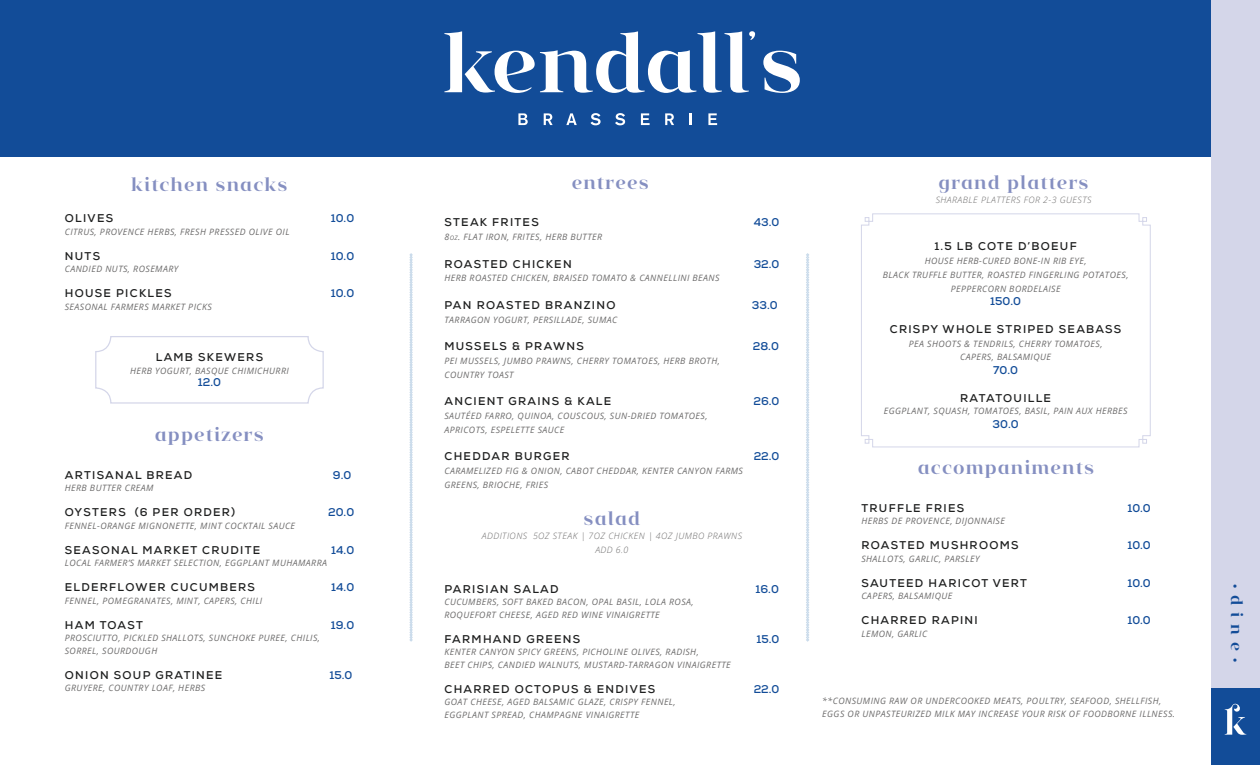
<style>
.page{position:relative;width:1260px;height:765px;background:#fff}
.page>*{position:absolute;margin:0;border:0;box-sizing:border-box;transform-origin:0 0}
.t1{font:17.5px "Vendura Semi Bold Demo";letter-spacing:.06em;color:#858fc1}
.t2{font:15px "Vendura Semi Bold Demo";color:#124c98}
.t3{font:700 11.25px "Nexa";letter-spacing:.115em;color:#1e1f1f}
.t4{font:700 11.25px "Nexa";color:#124c98}
.t5{font:italic 8.75px/13.8px "Open Sans";letter-spacing:.05em;color:#6b6a6a}
.s1{font-size:6.12px}
.s2{font-style:inherit}
.s3{font-family:"Myriad Pro"}
</style>
<div class="page">
<div style="left:0;top:0;width:1260px;height:156px;background:#124c98"></div>
<div style="left:95px;top:336px;width:229px;height:68px;border:1px solid #d4d6e9;border-radius:15px"></div>
<svg style="left:763px;top:51px;width:37px;height:42px"></svg>
<svg style="left:444px;top:31px;width:311px;height:62px"></svg>
<svg style="left:518px;top:113px;width:10px;height:12px"></svg>
<svg style="left:544px;top:113px;width:9px;height:12px"></svg>
<svg style="left:566px;top:113px;width:11px;height:12px"></svg>
<svg style="left:591px;top:113px;width:10px;height:12px"></svg>
<svg style="left:615px;top:113px;width:10px;height:12px"></svg>
<svg style="left:641px;top:113px;width:9px;height:12px"></svg>
<svg style="left:665px;top:113px;width:9px;height:12px"></svg>
<svg style="left:690px;top:113px;width:2px;height:12px"></svg>
<svg style="left:708px;top:113px;width:9px;height:12px"></svg>
<div style="left:1212px;top:0;width:48px;height:765px;background:#d4d6e9"></div>
<div style="left:1212px;top:689px;width:48px;height:76px;background:#124c98"></div>
<svg style="left:1225px;top:704px;width:21px;height:31px"></svg>
<svg style="left:410px;top:253px;width:3px;height:388px"></svg>
<svg style="left:861px;top:213px;width:290px;height:235px"></svg>
<svg style="left:806px;top:253px;width:3px;height:388px"></svg>
<p class="t1" style="left:131px;top:177px;width:158px">kitchen snacks</p>
<p class="t3" style="left:65px;top:211px;width:50px">OLIVES</p>
<p class="t4" style="left:331px;top:211px;width:25px">10.0</p>
<p class="t5" style="left:65px;top:225px;width:226px">CITRUS, PROVENCE HERBS, FRESH PRESSED OLIVE OIL</p>
<p class="t3" style="left:65px;top:249px;width:37px">NUTS</p>
<p class="t4" style="left:331px;top:249px;width:25px">10.0</p>
<p class="t5" style="left:65px;top:262px;width:115px">CANDIED NUTS, ROSEMARY</p>
<p class="t3" style="left:65px;top:286px;width:108px">HOUSE PICKLES</p>
<p class="t4" style="left:331px;top:286px;width:25px">10.0</p>
<p class="t5" style="left:65px;top:300px;width:149px">SEASONAL FARMERS MARKET PICKS</p>
<p class="t3" style="left:156px;top:350px;width:109px">LAMB SKEWERS</p>
<p class="t5" style="left:130px;top:364px;width:160px">HERB YOGURT, BASQUE CHIMICHURRI</p>
<p class="t4" style="left:198px;top:375px;width:25px">12.0</p>
<p class="t1" style="left:155px;top:427px;width:111px">appetizers</p>
<p class="t3" style="left:65px;top:467px;width:129px">ARTISANAL BREAD</p>
<p class="t4" style="left:333px;top:467px;width:20px">9.0</p>
<p class="t5" style="left:65px;top:481px;width:90px">HERB BUTTER CREAM</p>
<p class="t3" style="left:65px;top:505px;width:172px">OYSTERS (6 PER ORDER)</p>
<p class="t4" style="left:328px;top:505px;width:28px">20.0</p>
<p class="t5" style="left:65px;top:518px;width:232px">FENNEL-ORANGE MIGNONETTE, MINT COCKTAIL SAUCE</p>
<p class="t3" style="left:65px;top:542px;width:197px">SEASONAL MARKET CRUDITE</p>
<p class="t4" style="left:331px;top:542px;width:24px">14.0</p>
<p class="t5" style="left:65px;top:556px;width:264px">LOCAL FARMER’S MARKET SELECTION, EGGPLANT MUHAMARRA</p>
<p class="t3" style="left:65px;top:580px;width:192px">ELDERFLOWER CUCUMBERS</p>
<p class="t4" style="left:331px;top:580px;width:24px">14.0</p>
<p class="t5" style="left:65px;top:593px;width:199px">FENNEL, POMEGRANATES, MINT, CAPERS, CHILI</p>
<p class="t3" style="left:65px;top:617px;width:80px">HAM TOAST</p>
<p class="t4" style="left:331px;top:617px;width:25px">19.0</p>
<p class="t5" style="left:65px;top:631px;width:257px;line-height:12.5px">PROSCIUTTO, PICKLED SHALLOTS, SUNCHOKE PUREE, CHILIS,<br>SORREL, SOURDOUGH</p>
<p class="t3" style="left:65px;top:667px;width:159px">ONION SOUP GRATINEE</p>
<p class="t4" style="left:330px;top:667px;width:24px">15.0</p>
<p class="t5" style="left:65px;top:681px;width:142px">GRUYERE, COUNTRY LOAF, HERBS</p>
<p class="t1" style="left:572px;top:175px;width:79px">entrees</p>
<p class="t3" style="left:445px;top:215px;width:96px">STEAK FRITES</p>
<p class="t4" style="left:754px;top:215px;width:27px">43.0</p>
<p class="t5" style="left:444px;top:230px;width:159px">8<span class="s1">oz</span><span class="s2">.</span> FLAT IRON, FRITES, HERB BUTTER</p>
<p class="t3" style="left:445px;top:256px;width:129px">ROASTED CHICKEN</p>
<p class="t4" style="left:754px;top:256px;width:27px">32.0</p>
<p class="t5" style="left:444px;top:271px;width:277px">HERB ROASTED CHICKEN, BRAISED TOMATO &amp; CANNELLINI BEANS</p>
<p class="t3" style="left:445px;top:298px;width:172px">PAN ROASTED BRANZINO</p>
<p class="t4" style="left:752px;top:298px;width:27px">33.0</p>
<p class="t5" style="left:444px;top:312px;width:174px">TARRAGON YOGURT, PERSILLADE, SUMAC</p>
<p class="t3" style="left:445px;top:339px;width:141px">MUSSELS &amp; PRAWNS</p>
<p class="t4" style="left:753px;top:339px;width:28px">28.0</p>
<p class="t5" style="left:444px;top:354px;width:277px">PEI MUSSELS, JUMBO PRAWNS, CHERRY TOMATOES, HERB BROTH,<br>COUNTRY TOAST</p>
<p class="t3" style="left:445px;top:394px;width:168px">ANCIENT GRAINS &amp; KALE</p>
<p class="t4" style="left:753px;top:394px;width:27px">26.0</p>
<p class="t5" style="left:444px;top:409px;width:265px">SAUTÉED FARRO, QUINOA, COUSCOUS, SUN-DRIED TOMATOES,<br>APRICOTS, ESPELETTE SAUCE</p>
<p class="t3" style="left:445px;top:449px;width:127px">CHEDDAR BURGER</p>
<p class="t4" style="left:754px;top:449px;width:27px">22.0</p>
<p class="t5" style="left:444px;top:464px;width:300px">CARAMELIZED FIG &amp; ONION, CABOT CHEDDAR, KENTER CANYON FARMS<br>GREENS, BRIOCHE, FRIES</p>
<p class="t1" style="left:584px;top:511px;width:58px">salad</p>
<p class="t5" style="left:482px;top:529px;width:262px;text-align:center">ADDITIONS 5OZ STEAK | 7OZ CHICKEN | 4OZ JUMBO PRAWNS<br>ADD 6.0</p>
<p class="t3" style="left:445px;top:581px;width:116px">PARISIAN SALAD</p>
<p class="t4" style="left:756px;top:581px;width:25px">16.0</p>
<p class="t5" style="left:444px;top:595px;width:251px;line-height:12.5px">CUCUMBERS, SOFT BAKED BACON, OPAL BASIL, LOLA ROSA,<br>ROQUEFORT CHEESE, AGED RED WINE VINAIGRETTE</p>
<p class="t3" style="left:445px;top:631px;width:137px">FARMHAND GREENS</p>
<p class="t4" style="left:757px;top:631px;width:24px">15.0</p>
<p class="t5" style="left:444px;top:645px;width:288px;line-height:12.5px">KENTER CANYON SPICY GREENS, PICHOLINE OLIVES, RADISH,<br>BEET CHIPS, CANDIED WALNUTS, MUSTARD-TARRAGON VINAIGRETTE</p>
<p class="t3" style="left:445px;top:681px;width:212px">CHARRED OCTOPUS &amp; ENDIVES</p>
<p class="t4" style="left:754px;top:681px;width:27px">22.0</p>
<p class="t5" style="left:444px;top:695px;width:233px;line-height:12.5px">GOAT CHEESE, AGED BALSAMIC GLAZE, CRISPY FENNEL,<br>EGGPLANT SPREAD, CHAMPAGNE VINAIGRETTE</p>
<p class="t1" style="left:938px;top:175px;width:152px">grand platters</p>
<p class="t5" style="left:936px;top:193px;width:157px">SHARABLE PLATTERS FOR 2-3 GUESTS</p>
<p class="t3" style="left:935px;top:239px;width:144px">1.5 LB COTE D’BOEUF</p>
<p class="t5" style="left:883px;top:254px;width:247px;text-align:center">HOUSE HERB-CURED BONE-IN RIB EYE,<br>BLACK TRUFFLE BUTTER, ROASTED FINGERLING POTATOES,<br>PEPPERCORN BORDELAISE</p>
<p class="t4" style="left:990px;top:294px;width:32px">150.0</p>
<p class="t3" style="left:890px;top:322px;width:233px">CRISPY WHOLE STRIPED SEABASS</p>
<p class="t5" style="left:909px;top:336px;width:195px;text-align:center">PEA SHOOTS &amp; TENDRILS, CHERRY TOMATOES,<br>CAPERS, BALSAMIQUE</p>
<p class="t4" style="left:993px;top:363px;width:26px">70.0</p>
<p class="t3" style="left:960px;top:390px;width:92px">RATATOUILLE</p>
<p class="t5" style="left:884px;top:404px;width:245px">EGGPLANT, SQUASH, TOMATOES, BASIL, PAIN AUX HERBES</p>
<p class="t4" style="left:993px;top:417px;width:28px">30.0</p>
<p class="t1" style="left:918px;top:460px;width:178px">accompaniments</p>
<p class="t3" style="left:861px;top:500px;width:104px">TRUFFLE FRIES</p>
<p class="t4" style="left:1127px;top:500px;width:25px">10.0</p>
<p class="t5" style="left:861px;top:514px;width:145px">HERBS DE PROVENCE, DIJONNAISE</p>
<p class="t3" style="left:861px;top:538px;width:159px">ROASTED MUSHROOMS</p>
<p class="t4" style="left:1127px;top:538px;width:25px">10.0</p>
<p class="t5" style="left:861px;top:551px;width:120px">SHALLOTS, GARLIC, PARSLEY</p>
<p class="t3" style="left:861px;top:575px;width:167px">SAUTEED HARICOT VERT</p>
<p class="t4" style="left:1127px;top:575px;width:25px">10.0</p>
<p class="t5" style="left:861px;top:589px;width:92px">CAPERS, BALSAMIQUE</p>
<p class="t3" style="left:861px;top:613px;width:118px">CHARRED RAPINI</p>
<p class="t4" style="left:1127px;top:613px;width:25px">10.0</p>
<p class="t5" style="left:861px;top:626px;width:67px">LEMON, GARLIC</p>
<p class="t5" style="left:822px;top:695px;width:354px;line-height:12.5px">**CONSUMING RAW OR UNDERCOOKED MEATS, POULTRY, SEAFOOD, SHELLFISH,<br>EGGS OR UNPASTEURIZED MILK MAY INCREASE YOUR RISK OF FOODBORNE ILLNESS.</p>
<p class="t2" style="left:1243px;top:584px;width:79px;rotate:90deg"><span class="s3">•</span>dine<span class="s3">•</span></p>
</div>
